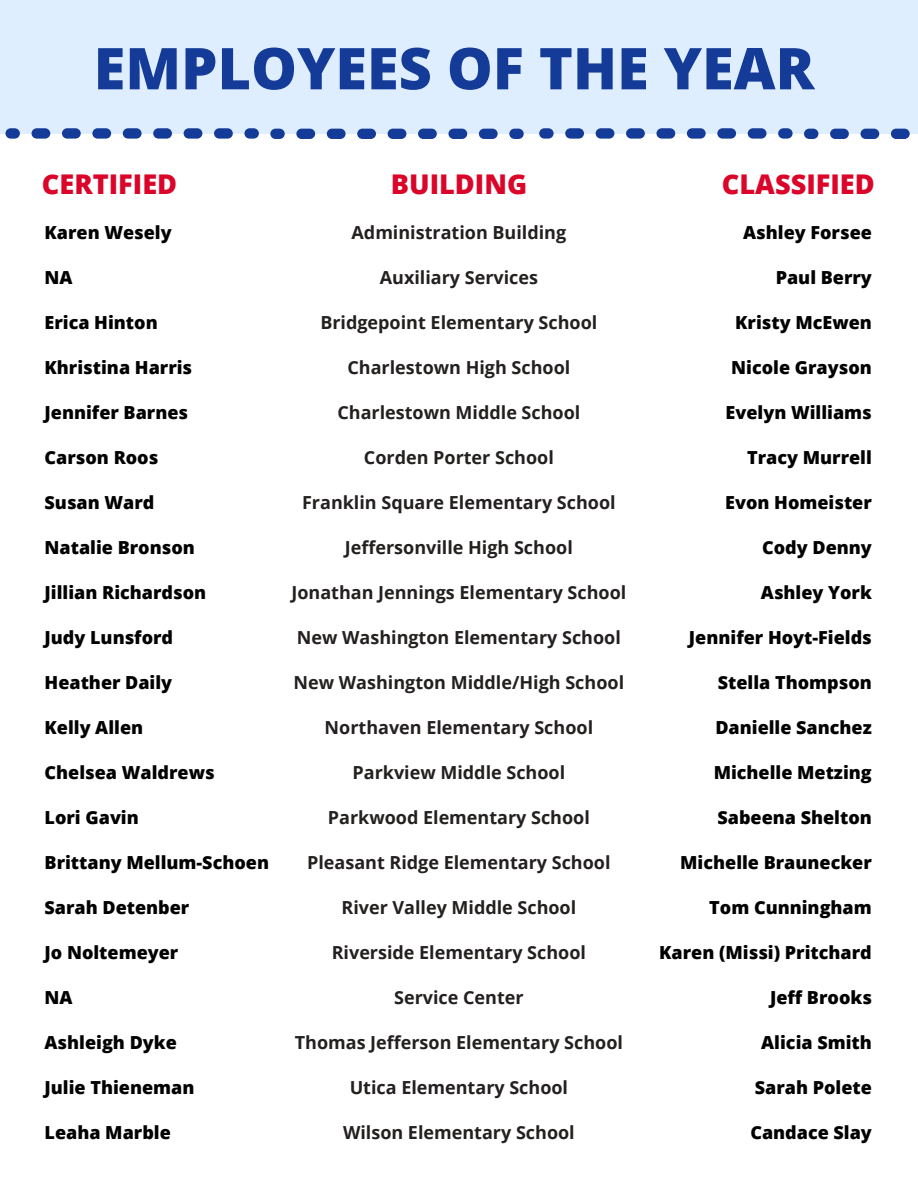
<style>
.page{position:relative;width:918px;height:1188px;background:#fff}
.page>*{position:absolute;margin:0;border:0;box-sizing:border-box;transform-origin:0 0}
.t1{font:800 57.6px "Open Sans";color:#153b98}
.t2{font:800 27.15px "Open Sans";color:#da0529}
.t3{font:800 18px "Open Sans";color:#000}
.t4{font:700 18px "Open Sans";color:#23201f}
</style>
<div class="page">
<div style="left:0;top:0;width:918px;height:134px;background:#dfeeff"></div>
<div style="left:244px;top:128px;width:15px;height:11px;background:#153b98;border-radius:5px"></div>
<svg style="left:32px;top:128px;width:201px;height:11px"></svg>
<div style="left:5px;top:128px;width:15px;height:11px;background:#153b98;border-radius:5px"></div>
<div style="left:270px;top:129px;width:15px;height:10px;background:#153b98;border-radius:5px"></div>
<svg style="left:296px;top:129px;width:202px;height:10px"></svg>
<div style="left:509px;top:129px;width:15px;height:10px;background:#153b98;border-radius:5px"></div>
<div style="left:778px;top:128px;width:15px;height:11px;background:#153b98;border-radius:5px"></div>
<svg style="left:565px;top:128px;width:202px;height:11px"></svg>
<div style="left:539px;top:128px;width:15px;height:11px;background:#153b98;border-radius:5px"></div>
<div style="left:804px;top:129px;width:14px;height:10px;background:#153b98;border-radius:5px"></div>
<svg style="left:830px;top:129px;width:80px;height:10px"></svg>
<p class="t1" style="left:94px;top:28px;width:722px">EMPLOYEES OF THE YEAR</p>
<p class="t2" style="left:42px;top:165px;width:137px">CERTIFIED</p>
<p class="t2" style="left:391px;top:165px;width:138px">BUILDING</p>
<p class="t2" style="left:722px;top:165px;width:154px">CLASSIFIED</p>
<p class="t3" style="left:45px;top:220px;width:129px">Karen Wesely</p>
<p class="t3" style="left:45px;top:265px;width:30px">NA</p>
<p class="t3" style="left:45px;top:310px;width:115px">Erica Hinton</p>
<p class="t3" style="left:45px;top:355px;width:149px">Khristina Harris</p>
<p class="t3" style="left:45px;top:400px;width:145px">Jennifer Barnes</p>
<p class="t3" style="left:45px;top:445px;width:115px">Carson Roos</p>
<p class="t3" style="left:45px;top:490px;width:111px">Susan Ward</p>
<p class="t3" style="left:45px;top:535px;width:152px">Natalie Bronson</p>
<p class="t3" style="left:45px;top:580px;width:163px">Jillian Richardson</p>
<p class="t3" style="left:45px;top:625px;width:130px">Judy Lunsford</p>
<p class="t3" style="left:45px;top:670px;width:129px">Heather Daily</p>
<p class="t3" style="left:45px;top:715px;width:100px">Kelly Allen</p>
<p class="t3" style="left:45px;top:760px;width:172px">Chelsea Waldrews</p>
<p class="t3" style="left:45px;top:805px;width:96px">Lori Gavin</p>
<p class="t3" style="left:45px;top:850px;width:226px">Brittany Mellum-Schoen</p>
<p class="t3" style="left:45px;top:895px;width:146px">Sarah Detenber</p>
<p class="t3" style="left:45px;top:940px;width:135px">Jo Noltemeyer</p>
<p class="t3" style="left:45px;top:985px;width:30px">NA</p>
<p class="t3" style="left:45px;top:1030px;width:134px">Ashleigh Dyke</p>
<p class="t3" style="left:45px;top:1075px;width:151px">Julie Thieneman</p>
<p class="t3" style="left:45px;top:1120px;width:128px">Leaha Marble</p>
<p class="t4" style="left:352px;top:220px;width:216px">Administration Building</p>
<p class="t4" style="left:380px;top:265px;width:160px">Auxiliary Services</p>
<p class="t4" style="left:320px;top:310px;width:278px">Bridgepoint Elementary School</p>
<p class="t4" style="left:347px;top:355px;width:224px">Charlestown High School</p>
<p class="t4" style="left:337px;top:400px;width:244px">Charlestown Middle School</p>
<p class="t4" style="left:364px;top:445px;width:191px">Corden Porter School</p>
<p class="t4" style="left:302px;top:490px;width:315px">Franklin Square Elementary School</p>
<p class="t4" style="left:345px;top:535px;width:229px">Jeffersonville High School</p>
<p class="t4" style="left:291px;top:580px;width:336px">Jonathan Jennings Elementary School</p>
<p class="t4" style="left:297px;top:625px;width:326px">New Washington Elementary School</p>
<p class="t4" style="left:294px;top:670px;width:332px">New Washington Middle/High School</p>
<p class="t4" style="left:325px;top:715px;width:270px">Northaven Elementary School</p>
<p class="t4" style="left:353px;top:760px;width:214px">Parkview Middle School</p>
<p class="t4" style="left:328px;top:805px;width:263px">Parkwood Elementary School</p>
<p class="t4" style="left:307px;top:850px;width:305px">Pleasant Ridge Elementary School</p>
<p class="t4" style="left:341px;top:895px;width:236px">River Valley Middle School</p>
<p class="t4" style="left:332px;top:940px;width:256px">Riverside Elementary School</p>
<p class="t4" style="left:394px;top:985px;width:131px">Service Center</p>
<p class="t4" style="left:295px;top:1030px;width:330px">Thomas Jefferson Elementary School</p>
<p class="t4" style="left:350px;top:1075px;width:220px">Utica Elementary School</p>
<p class="t4" style="left:343px;top:1120px;width:233px">Wilson Elementary School</p>
<p class="t3" style="left:743px;top:220px;width:130px">Ashley Forsee</p>
<p class="t3" style="left:776px;top:265px;width:98px">Paul Berry</p>
<p class="t3" style="left:735px;top:310px;width:138px">Kristy McEwen</p>
<p class="t3" style="left:731px;top:355px;width:142px">Nicole Grayson</p>
<p class="t3" style="left:726px;top:400px;width:148px">Evelyn Williams</p>
<p class="t3" style="left:747px;top:445px;width:126px">Tracy Murrell</p>
<p class="t3" style="left:725px;top:490px;width:148px">Evon Homeister</p>
<p class="t3" style="left:762px;top:535px;width:111px">Cody Denny</p>
<p class="t3" style="left:761px;top:580px;width:112px">Ashley York</p>
<p class="t3" style="left:689px;top:625px;width:184px">Jennifer Hoyt-Fields</p>
<p class="t3" style="left:718px;top:670px;width:156px">Stella Thompson</p>
<p class="t3" style="left:715px;top:715px;width:158px">Danielle Sanchez</p>
<p class="t3" style="left:714px;top:760px;width:160px">Michelle Metzing</p>
<p class="t3" style="left:717px;top:805px;width:156px">Sabeena Shelton</p>
<p class="t3" style="left:680px;top:850px;width:193px">Michelle Braunecker</p>
<p class="t3" style="left:709px;top:895px;width:164px">Tom Cunningham</p>
<p class="t3" style="left:659px;top:940px;width:214px">Karen (Missi) Pritchard</p>
<p class="t3" style="left:770px;top:985px;width:103px">Jeff Brooks</p>
<p class="t3" style="left:761px;top:1030px;width:112px">Alicia Smith</p>
<p class="t3" style="left:755px;top:1075px;width:119px">Sarah Polete</p>
<p class="t3" style="left:750px;top:1120px;width:123px">Candace Slay</p>
</div>
